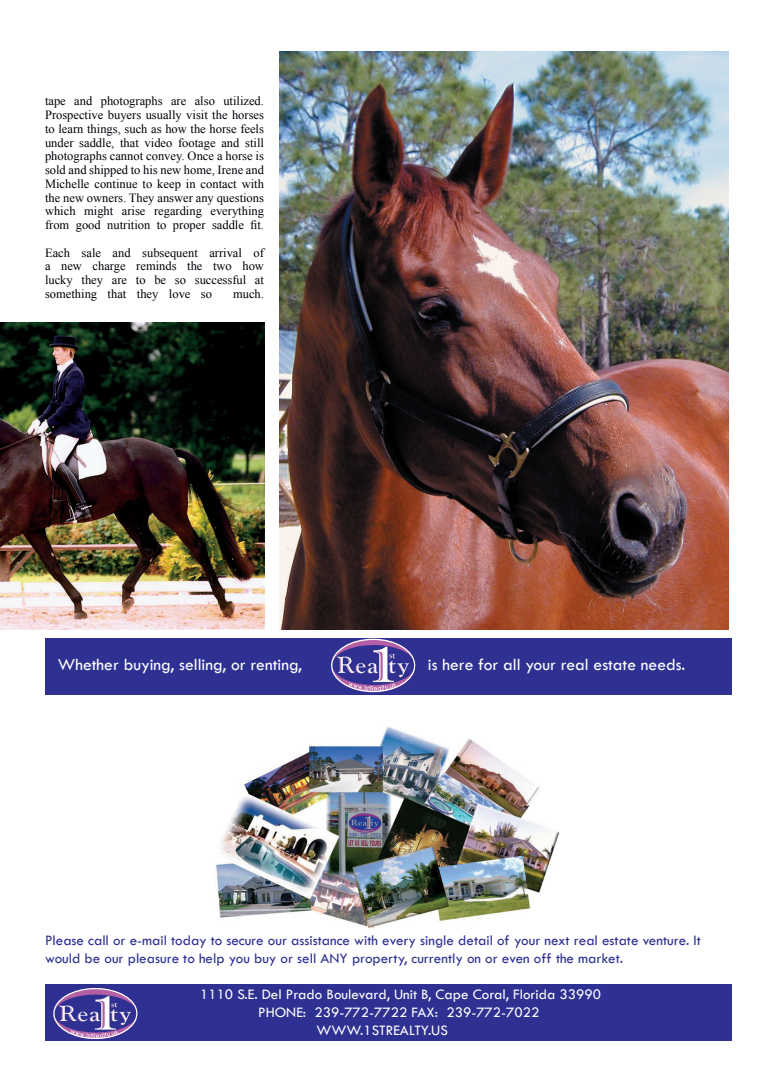
<style>
.page{position:relative;width:777px;height:1080px;background:#fff}
.page>*{position:absolute;margin:0;border:0;box-sizing:border-box;transform-origin:0 0}
.t1{font:500 17.5px "Tw Cen";color:#fff}
.t2{font:500 15px/18px "Tw Cen";color:#2e3092}
.t3{font:500 15px "Tw Cen";color:#fff}
.t4{font:12.5px/13.8px "Times New Roman";color:#010209;text-align:justify}
</style>
<div class="page">
<div style="left:45px;top:984px;width:686px;height:56px;background:#2e3092"></div>
<img style="left:93px;top:988px;width:29px;height:6px">
<div style="left:53px;top:988px;width:84px;height:51px;border:1px solid #fff;border-radius:50%"></div>
<div style="left:45px;top:638px;width:686px;height:56px;background:#2e3092"></div>
<img style="left:371px;top:639px;width:28px;height:6px">
<div style="left:331px;top:639px;width:84px;height:53px;border:1px solid #fff;border-radius:50%"></div>
<img style="left:216px;top:726px;width:344px;height:203px">
<img style="left:279px;top:51px;width:449px;height:578px">
<img style="left:0;top:323px;width:264px;height:306px">
<p class="t4" style="left:45px;top:94px;width:220px">tape and photographs are also utilized.<br>Prospective buyers usually visit the horses to learn things, such as how the horse feels under saddle, that video footage and still photographs cannot convey. Once a horse is sold and shipped to his new home, Irene and Michelle continue to keep in contact with the new owners. They answer any questions which might arise regarding everything from good nutrition to proper saddle fit.</p>
<p class="t4" style="left:45px;top:245px;width:220px">Each sale and subsequent arrival of a new charge reminds the two how lucky they are to be so successful at something that they love so</p>
<p class="t4" style="left:233px;top:287px;width:32px">much.</p>
<p class="t1" style="left:58px;top:654px;width:246px">Whether buying, selling, or renting,</p>
<p class="t1" style="left:428px;top:654px;width:259px">is here for all your real estate needs.</p>
<p class="t2" style="left:45px;top:931px;width:657px">Please call or e-mail today to secure our assistance with every single detail of your next real estate venture. It would be our pleasure to help you buy or sell ANY property, currently on or even off the market.</p>
<p class="t3" style="left:200px;top:985px;width:402px">1110 S.E. Del Prado Boulevard, Unit B, Cape Coral, Florida 33990</p>
<p class="t3" style="left:258px;top:1003px;width:282px">PHONE: 239-772-7722 FAX: 239-772-7022</p>
<p class="t3" style="left:316px;top:1021px;width:133px">WWW.1STREALTY.US</p>
</div>
